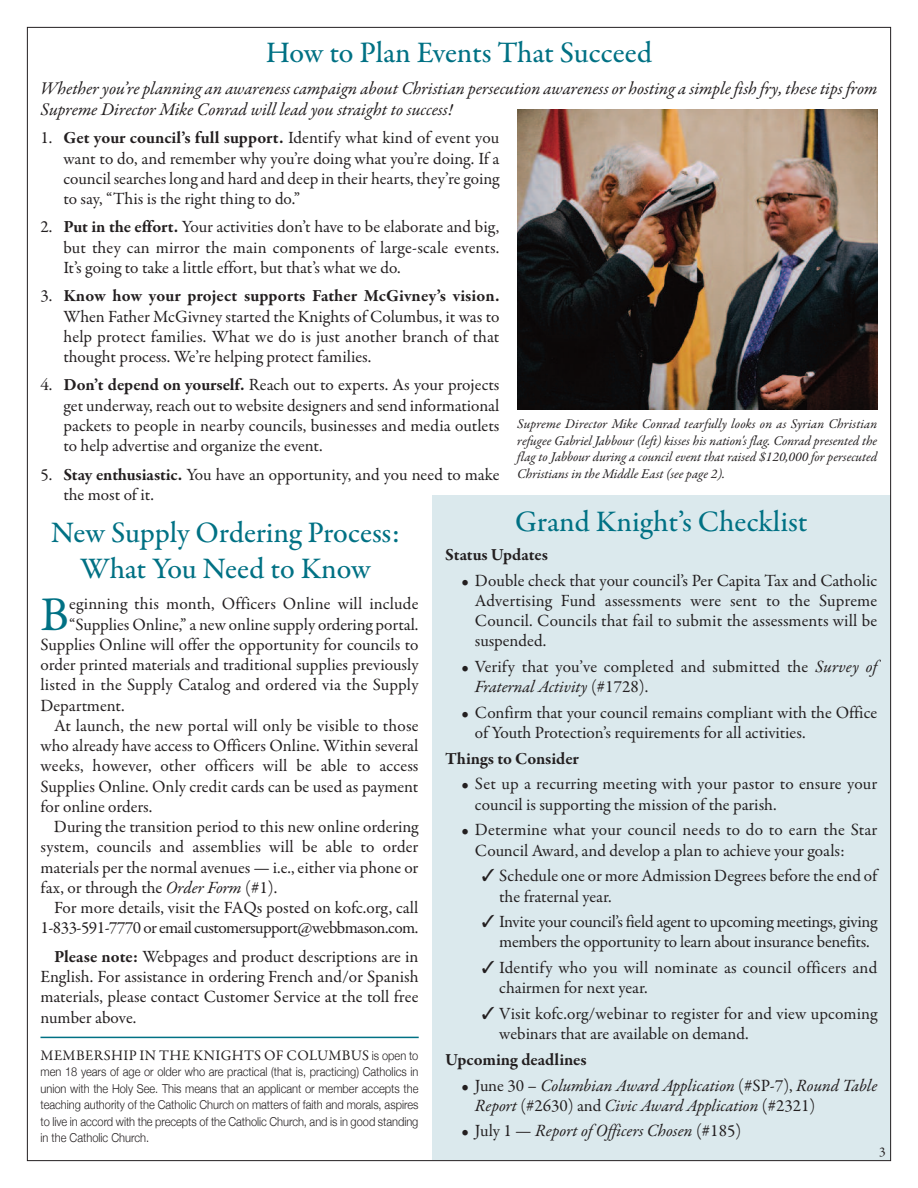
<style>
.page{position:relative;width:918px;height:1188px;background:#fff}
.page>*{position:absolute;margin:0;border:0;box-sizing:border-box;transform-origin:0 0}
.t1{font:48.75px "Garamond Premr Pro";color:#007184}
.t2{font:500 30px/36px "Garamond Premr Pro";letter-spacing:-.005em;color:#007184;text-align:center}
.t3{font:italic 18px/21px "Garamond Premr Pro";letter-spacing:-.005em;color:#231f20}
.t4{font:17.25px/20.2px "Garamond Premr Pro";color:#231f20}
.t5{font:italic 17.25px/20.2px "Garamond Premr Pro";letter-spacing:-.005em;color:#231f20}
.t6{font:17.25px "Garamond Premr Pro";letter-spacing:-.03em;color:#231f20}
.t7{font:700 17.25px "Garamond Premr Pro";letter-spacing:-.005em;color:#231f20}
.t8{font:14.7px "Garamond Premr Pro";letter-spacing:.025em;color:#231f20}
.t9{font:italic 13.5px/16.5px "Garamond Premr Pro";color:#231f20;text-align:justify}
.t10{font:13.5px "Garamond Premr Pro";color:#231f20}
.t11{font:300 12.3px/16.5px "Helvetica Neue";letter-spacing:-.005em;color:#231f20;text-align:justify;scale:.9 1}
.s1{font-weight:700}
.s2{font-style:italic}
.s3{font-family:"Helvetica Neue";font-weight:300;font-size:12.3px}
.s4{font-family:"Adobe Caslon";font-weight:400;font-size:10.5px;color:#fff}
.s5{font-style:normal}
</style>
<div class="page">
<div style="left:432px;top:495px;width:459px;height:665px;background:#dbe9ed"></div>
<img style="left:517px;top:109px;width:360px;height:300px">
<hr style="left:40px;top:1037px;width:379px;height:1px;background:#007184">
<h2 class="t2" style="left:266px;top:37px;width:388px">How to Plan Events That Succeed</h2>
<p class="t3" style="left:40px;top:80px;width:839px">Whetheryou’re planning an awareness campaign about Christian persecution awareness or hosting a simple fish fry, these tips from<br>Supreme Director Mike Conrad will lead you straight to success!</p>
<p class="t4" style="left:63px;top:129px;width:438px;text-align:justify;text-indent:-23px">1. <span class="s1">Get your council’s full support.</span> Identify what kind of event you want to do, and remember why you’re doing what you’re doing. If a council searches long and hard and deep in their hearts, they’re going to say, “This is the right thing to do.”</p>
<p class="t4" style="left:63px;top:218px;width:438px;text-align:justify;text-indent:-23px">2. <span class="s1">Put in the effort.</span> Your activities don’t have to be elaborate and big, but they can mirror the main components of large-scale events.<br>It’s going to take a little effort, but that’s what we do.</p>
<p class="t4" style="left:63px;top:287px;width:438px;text-align:justify;text-indent:-23px">3. <span class="s1">Know how your project supports Father McGivney’s vision.<br></span>When Father McGivney started the Knights of Columbus, it was to help protect families. What we do is just another branch of that thought process. We’re helping protect families.</p>
<p class="t4" style="left:63px;top:376px;width:438px;text-align:justify;text-indent:-23px">4. <span class="s1">Don’t depend on yourself.</span> Reach out to experts. As your projects get underway, reach out to website designers and send informational packets to people in nearby councils, businesses and media outlets to help advertise and organize the event.</p>
<p class="t4" style="left:63px;top:466px;width:438px;text-indent:-23px">5. <span class="s1">Stay enthusiastic.</span> You have an opportunity, and you need to make the most of it.</p>
<p class="t9" style="left:517px;top:417px;width:361px">Supreme Director Mike Conrad tearfully looks on as Syrian Christian refugee Gabriel Jabbour (left) kisses his nation's flag. Conrad presented the flag to Jabbour during a council event that raised $120,000 for persecuted Christians in the Middle East (see page 2).</p>
<h2 class="t2" style="left:51px;top:518px;width:350px">New Supply Ordering Process:<br>What You Need to Know</h2>
<h1 class="t1" style="left:40px;top:595px;width:30px">B</h1>
<p class="t4" style="left:69px;top:595px;width:351px">eginning this month, Officers Online will include</p>
<p class="t4" style="left:69px;top:616px;width:351px">“Supplies Online,” a new online supply ordering portal.</p>
<p class="t4" style="left:41px;top:636px;width:380px">Supplies Online will offer the opportunity for councils to</p>
<p class="t4" style="left:41px;top:656px;width:379px">order printed materials and traditional supplies previously</p>
<p class="t4" style="left:41px;top:676px;width:379px">listed in the Supply Catalog and ordered via the Supply</p>
<p class="t4" style="left:41px;top:697px;width:86px">Department.</p>
<p class="t4" style="left:54px;top:717px;width:366px">At launch, the new portal will only be visible to those</p>
<p class="t4" style="left:41px;top:737px;width:379px">who already have access to Officers Online. Within several</p>
<p class="t4" style="left:41px;top:757px;width:379px">weeks, however, other officers will be able to access</p>
<p class="t4" style="left:41px;top:778px;width:379px">Supplies Online. Only credit cards can be used as payment</p>
<p class="t4" style="left:40px;top:798px;width:113px">for online orders.</p>
<p class="t4" style="left:54px;top:818px;width:366px">During the transition period to this new online ordering</p>
<p class="t4" style="left:40px;top:838px;width:380px">system, councils and assemblies will be able to order</p>
<p class="t4" style="left:41px;top:859px;width:379px">materials per the normal avenues — i.e., either via phone or</p>
<p class="t4" style="left:41px;top:879px;width:238px">fax, or through the <span class="s2">Order Form</span> (#1).</p>
<p class="t4" style="left:54px;top:899px;width:366px">For more details, visit the FAQs posted on kofc.org, call</p>
<p class="t6" style="left:41px;top:921px;width:380px">1-833-591-7770oremailcustomersupport@webbmason.com.</p>
<p class="t4" style="left:41px;top:948px;width:380px;text-align:justify;text-indent:14px"><span class="s1">Please note:</span> Webpages and product descriptions are in English. For assistance in ordering French and/or Spanish materials, please contact Customer Service at the toll free number above.</p>
<p class="t8" style="left:41px;top:1049px;width:379px">MEMBERSHIP IN THE KNIGHTS OF COlUMBUS <span class="s3">is open to</span></p>
<p class="t11" style="left:40px;top:1063px;width:422px">men 18 years of age or older who are practical (that is, practicing) Catholics in union with the Holy See. This means that an applicant or member accepts the teaching authority of the Catholic Church on matters of faith and morals, aspires to live in accord with the precepts of the Catholic Church, and is in good standing in the Catholic Church. <span class="s4">3</span></p>
<h2 class="t2" style="left:515px;top:506px;width:294px">Grand Knight’s Checklist</h2>
<p class="t7" style="left:445px;top:548px;width:104px">Status Updates</p>
<p class="t4" style="left:475px;top:572px;width:404px;text-align:justify;text-indent:-13px">• Double check that your council’s Per Capita Tax and Catholic Advertising Fund assessments were sent to the Supreme Council. Councils that fail to submit the assessments will be suspended.</p>
<p class="t4" style="left:475px;top:658px;width:404px;text-indent:-13px">• Verify that you’ve completed and submitted the <span class="s2">Survey of<br>Fraternal Activity</span> (#1728).</p>
<p class="t4" style="left:475px;top:704px;width:404px;text-indent:-13px">• Confirm that your council remains compliant with the Office of Youth Protection’s requirements for all activities.</p>
<p class="t7" style="left:445px;top:752px;width:135px">Things to Consider</p>
<p class="t4" style="left:475px;top:775px;width:404px;text-indent:-13px">• Set up a recurring meeting with your pastor to ensure your council is supporting the mission of the parish.</p>
<p class="t4" style="left:475px;top:821px;width:404px;text-indent:-14px">• Determine what your council needs to do to earn the Star<br>Council Award, and develop a plan to achieve your goals:</p>
<p class="t4" style="left:499px;top:867px;width:380px;text-indent:-18px">✓ Schedule one or more Admission Degrees before the end of the fraternal year.</p>
<p class="t4" style="left:482px;top:913px;width:397px;text-align:center">✓ Invite your council’s field agent to upcoming meetings, giving members the opportunity to learn about insurance benefits.</p>
<p class="t4" style="left:499px;top:959px;width:379px;text-indent:-18px">✓ Identify who you will nominate as council officers and chairmen for next year.</p>
<p class="t4" style="left:499px;top:1005px;width:380px;text-indent:-18px">✓ Visit kofc.org/webinar to register for and view upcoming webinars that are available on demand.</p>
<p class="t7" style="left:445px;top:1053px;width:143px">Upcoming deadlines</p>
<p class="t5" style="left:475px;top:1077px;width:404px;text-indent:-13px"><span class="s5">• June 30 –</span> Columbian Award Application <span class="s5">(#SP-7),</span> Round Table<br>Report <span class="s5">(#2630) and</span> Civic Award Application <span class="s5">(#2321)</span></p>
<p class="t5" style="left:461px;top:1122px;width:281px"><span class="s5">• July 1 —</span> Report of Officers Chosen <span class="s5">(#185)</span></p>
<p class="t10" style="left:879px;top:1146px;width:8px">3</p>
</div>
